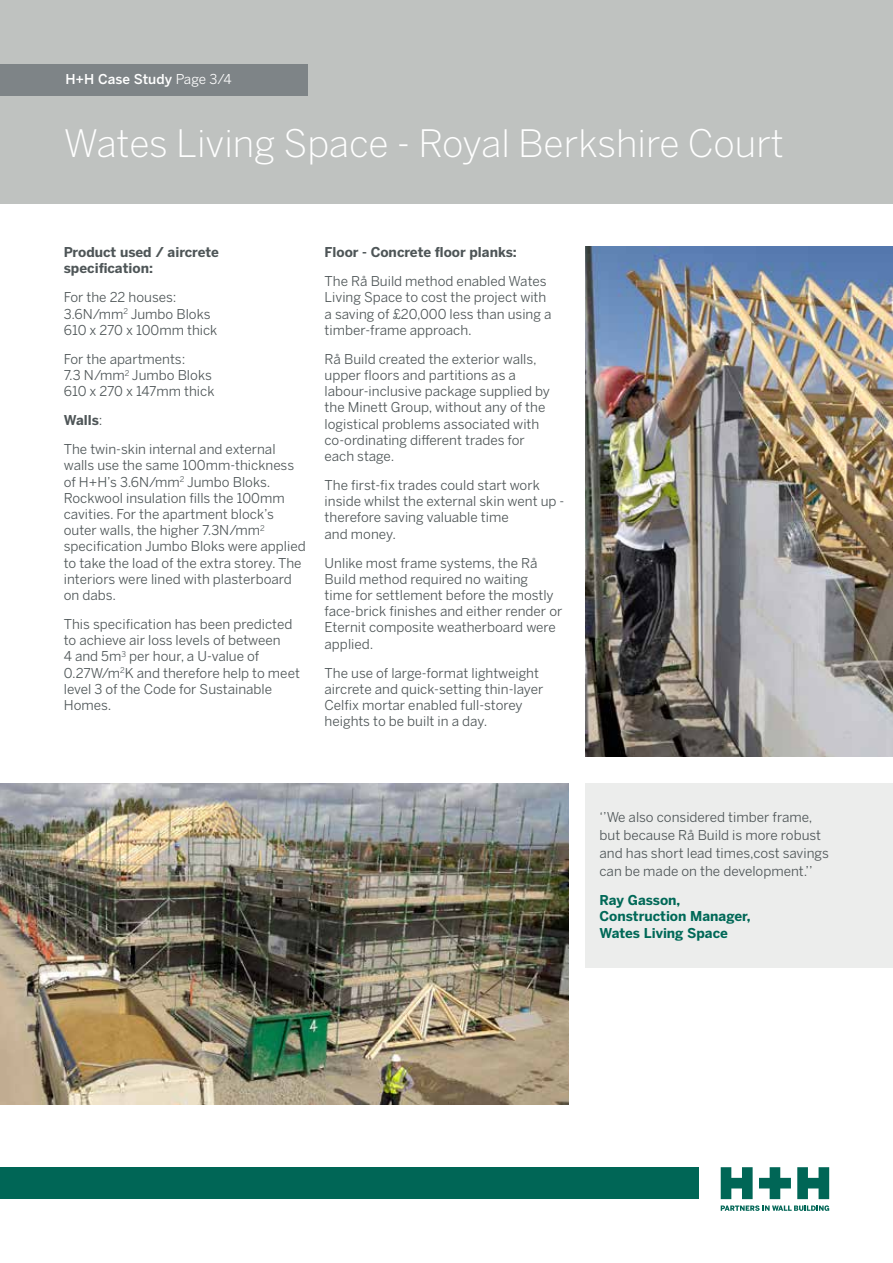
<style>
.page{position:relative;width:893px;height:1263px;background:#fff}
.page>*{position:absolute;margin:0;border:0;box-sizing:border-box;transform-origin:0 0}
.t1{font:300 37.5px "Benton Sans";color:#fff}
.t2{font:13.5px/16.2px "Benton Sans";color:#4e5557}
.t3{font:700 13.5px/16.2px "Benton Sans";color:#4e5557}
.t4{font:700 13.5px/16.2px "Benton Sans";color:#006857}
.t5{font:500 13.5px "Benton Sans";color:#fff}
.s1{font-weight:400}
.s2{font-weight:700}
</style>
<div class="page">
<div style="left:0;top:0;width:893px;height:204px;background:#bfc2c0"></div>
<div style="left:0;top:64px;width:308px;height:31px;background:#7e8487"></div>
<div style="left:0;top:1168px;width:699px;height:31px;background:#006656"></div>
<svg style="left:721px;top:1205px;width:108px;height:6px"></svg>
<svg style="left:721px;top:1167px;width:32px;height:32px"></svg>
<svg style="left:797px;top:1167px;width:32px;height:32px"></svg>
<svg style="left:759px;top:1167px;width:32px;height:32px"></svg>
<img style="left:0;top:783px;width:568px;height:321px">
<img style="left:585px;top:247px;width:308px;height:510px">
<div style="left:585px;top:783px;width:308px;height:184px;background:#ecedec"></div>
<p class="t5" style="left:65px;top:71px;width:168px">H+H Case Study <span class="s1">Page 3/4</span></p>
<h1 class="t1" style="left:64px;top:122px;width:722px">Wates Living Space - Royal Berkshire Court</h1>
<p class="t3" style="left:64px;top:244px;width:157px">Product used / aircrete specification:</p>
<p class="t2" style="left:64px;top:289px;width:155px">For the 22 houses:<br>3.6N/mm<sup>2</sup> Jumbo Bloks<br>610 x 270 x 100mm thick</p>
<p class="t2" style="left:64px;top:351px;width:152px">For the apartments:<br>7.3 N/mm<sup>2</sup> Jumbo Bloks<br>610 x 270 x 147mm thick</p>
<p class="t2" style="left:64px;top:406px;width:213px;line-height:29px"><span class="s2">Walls</span>:<br>The twin-skin internal and external</p>
<p class="t2" style="left:64px;top:457px;width:243px">walls use the same 100mm-thickness of H+H’s 3.6N/mm<sup>2</sup> Jumbo Bloks.<br>Rockwool insulation fills the 100mm cavities. For the apartment block’s outer walls, the higher 7.3N/mm<sup>2 </sup>specification Jumbo Bloks were applied to take the load of the extra storey. The interiors were lined with plasterboard on dabs.</p>
<p class="t2" style="left:64px;top:616px;width:238px">This specification has been predicted to achieve air loss levels of between<br>4 and 5m<sup>3</sup> per hour, a U-value of<br>0.27W/m<sup>2</sup>K and therefore help to meet level 3 of the Code for Sustainable<br>Homes.</p>
<p class="t3" style="left:325px;top:244px;width:194px">Floor - Concrete floor planks:</p>
<p class="t2" style="left:325px;top:273px;width:228px">The Rå Build method enabled Wates<br>Living Space to cost the project with a saving of £20,000 less than using a timber-frame approach.</p>
<p class="t2" style="left:325px;top:351px;width:227px">Rå Build created the exterior walls, upper floors and partitions as a labour-inclusive package supplied by the Minett Group, without any of the logistical problems associated with co-ordinating different trades for each stage.</p>
<p class="t2" style="left:325px;top:477px;width:241px">The first-fix trades could start work inside whilst the external skin went up - therefore saving valuable time<br>and money.</p>
<p class="t2" style="left:325px;top:554px;width:239px">Unlike most frame systems, the Rå<br>Build method required no waiting<br>time for settlement before the mostly face-brick finishes and either render or<br>Eternit composite weatherboard were applied.</p>
<p class="t2" style="left:325px;top:664px;width:220px">The use of large-format lightweight aircrete and quick-setting thin-layer Celfix mortar enabled full-storey heights to be built in a day.</p>
<p class="t2" style="left:600px;top:808px;width:231px;line-height:18px">‘’We also considered timber frame, but because Rå Build is more robust and has short lead times,cost savings can be made on the development.’’</p>
<p class="t4" style="left:600px;top:892px;width:153px">Ray Gasson,<br>Construction Manager,<br>Wates Living Space</p>
</div>
